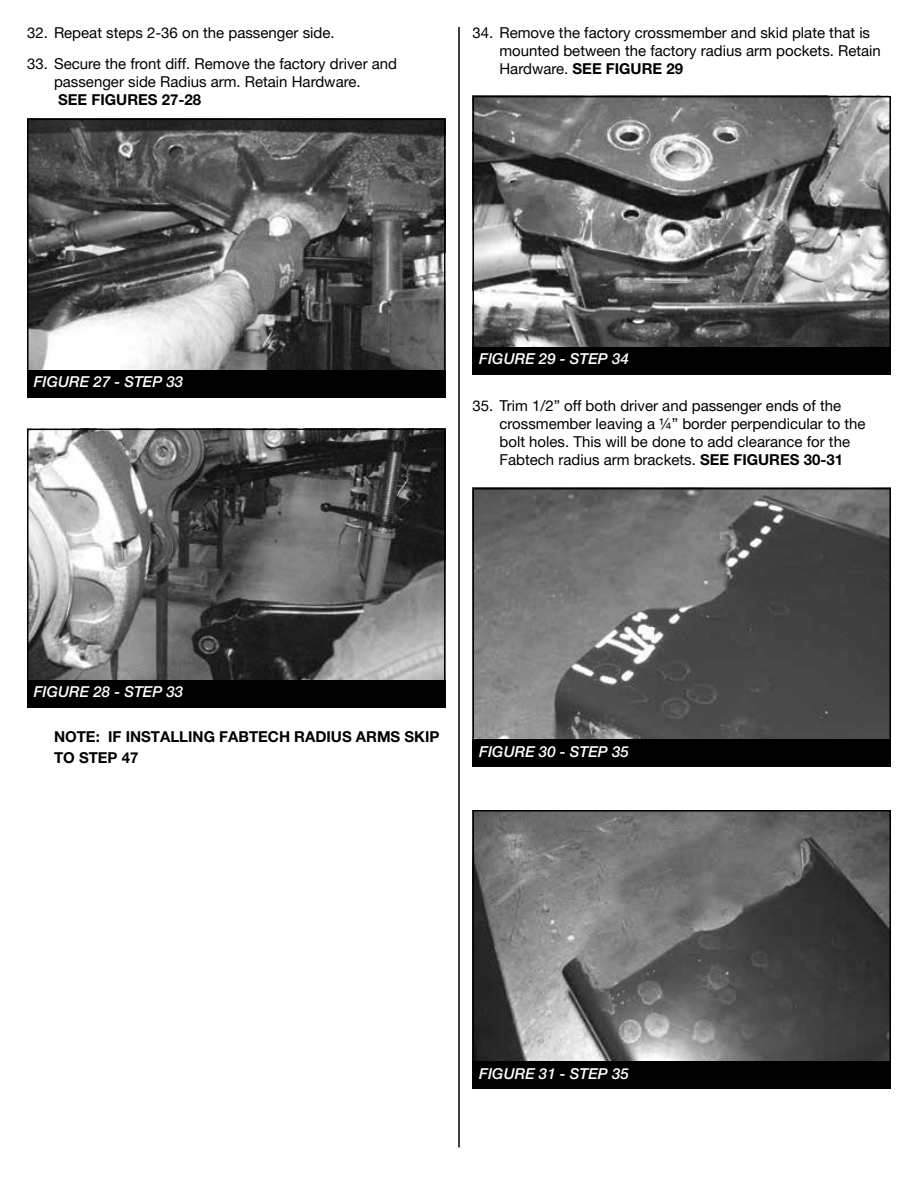
<style>
.page{position:relative;width:918px;height:1188px;background:#fff}
.page>*{position:absolute;margin:0;border:0;box-sizing:border-box;transform-origin:0 0}
.t1{font:15px/18px "Helvetica Neue LT Std";color:#000}
.t2{font:italic 500 15px "Helvetica Neue LT Std";color:#fff}
.t3{font:700 15px/21px "Helvetica Neue LT Std";color:#000}
.s1{font-weight:700}
</style>
<div class="page">
<hr style="left:458px;top:27px;width:2px;height:1121px;background:#000">
<img style="left:30px;top:122px;width:413px;height:248px">
<div style="left:27px;top:119px;width:419px;height:279px;border:2px solid #000"></div>
<div style="left:27px;top:370px;width:419px;height:28px;background:#000"></div>
<img style="left:30px;top:432px;width:413px;height:248px">
<div style="left:27px;top:429px;width:419px;height:279px;border:2px solid #000"></div>
<div style="left:27px;top:680px;width:419px;height:28px;background:#000"></div>
<img style="left:475px;top:99px;width:413px;height:248px">
<div style="left:472px;top:96px;width:419px;height:279px;border:2px solid #000"></div>
<div style="left:472px;top:347px;width:419px;height:28px;background:#000"></div>
<img style="left:475px;top:491px;width:413px;height:248px">
<div style="left:472px;top:488px;width:419px;height:279px;border:2px solid #000"></div>
<div style="left:472px;top:739px;width:419px;height:28px;background:#000"></div>
<img style="left:475px;top:813px;width:413px;height:248px">
<div style="left:472px;top:810px;width:419px;height:279px;border:2px solid #000"></div>
<div style="left:472px;top:1061px;width:419px;height:28px;background:#000"></div>
<p class="t1" style="left:27px;top:23px;width:309px">32. Repeat steps 2-36 on the passenger side.</p>
<p class="t1" style="left:54px;top:55px;width:345px;text-indent:-27px">33. Secure the front diff. Remove the factory driver and passenger side Radius arm. Retain Hardware.</p>
<p class="t3" style="left:58px;top:89px;width:145px">SEE FIGURES 27-28</p>
<p class="t1" style="left:499px;top:23px;width:383px;text-indent:-27px">34. Remove the factory crossmember and skid plate that is mounted between the factory radius arm pockets. Retain<br>Hardware. <span class="s1">SEE FIGURE 29</span></p>
<p class="t2" style="left:34px;top:373px;width:151px">FIGURE 27 - STEP 33</p>
<p class="t2" style="left:479px;top:350px;width:151px">FIGURE 29 - STEP 34</p>
<p class="t1" style="left:499px;top:397px;width:368px;text-indent:-27px">35. Trim 1/2” off both driver and passenger ends of the crossmember leaving a ¼” border perpendicular to the bolt holes. This will be done to add clearance for the Fabtech radius arm brackets. <span class="s1">SEE FIGURES 30-31</span></p>
<p class="t2" style="left:34px;top:683px;width:151px">FIGURE 28 - STEP 33</p>
<p class="t3" style="left:54px;top:726px;width:387px">NOTE: IF INSTALLING FABTECH RADIUS ARMS SKIP<br>TO STEP 47</p>
<p class="t2" style="left:479px;top:742px;width:151px">FIGURE 30 - STEP 35</p>
<p class="t2" style="left:479px;top:1064px;width:151px">FIGURE 31 - STEP 35</p>
</div>
